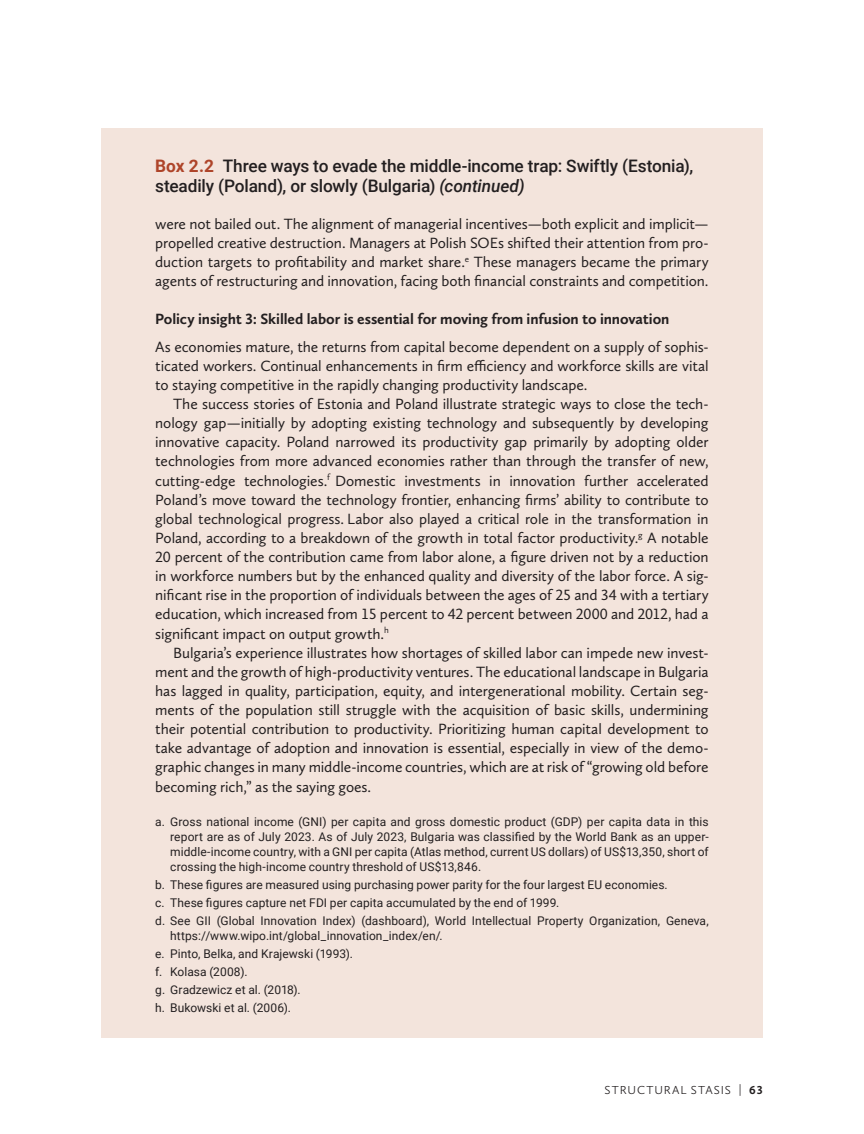
<style>
.page{position:relative;width:864px;height:1134px;background:#fff}
.page>*{position:absolute;margin:0;border:0;box-sizing:border-box;transform-origin:0 0}
.t1{font:500 17.25px/20.2px "Roboto";letter-spacing:-.01em;color:#231f20}
.t2{font:15.3px/19.2px "Calluna Sans";letter-spacing:-.01em;color:#231f20;text-align:justify}
.t3{font:700 15.3px "Calluna Sans";letter-spacing:-.005em;color:#231f20}
.t4{font:12px/18px "Roboto";letter-spacing:.005em;color:#231f20}
.t5{font:300 12px "Calluna Sans";letter-spacing:.08em;color:#231f20}
.s1{font-weight:700;color:#ae4429}
.s2{font-style:italic}
.s3{font-weight:700}
</style>
<div class="page">
<div style="left:101px;top:128px;width:662px;height:910px;background:#f3e4dc"></div>
<p class="t1" style="left:155px;top:155px;width:540px"><span class="s1">Box 2.2</span> Three ways to evade the middle-income trap: Swiftly (Estonia), steadily (Poland), or slowly (Bulgaria) <span class="s2">(continued)</span></p>
<p class="t2" style="left:155px;top:214px;width:555px">were not bailed out. The alignment of managerial incentives—both explicit and implicit— propelled creative destruction. Managers at Polish SOEs shifted their attention from pro&shy;duction targets to profitability and market share.<sup>e</sup> These managers became the primary agents of restructuring and innovation, facing both financial constraints and competition.</p>
<p class="t3" style="left:155px;top:309px;width:516px">Policy insight 3: Skilled labor is essential for moving from infusion to innovation</p>
<p class="t2" style="left:155px;top:337px;width:555px">As economies mature, the returns from capital become dependent on a supply of sophis&shy;ticated workers. Continual enhancements in firm efficiency and workforce skills are vital to staying competitive in the rapidly changing productivity landscape.</p>
<p class="t2" style="left:155px;top:394px;width:555px;text-indent:18px">The success stories of Estonia and Poland illustrate strategic ways to close the tech&shy;nology gap—initially by adopting existing technology and subsequently by developing innovative capacity. Poland narrowed its productivity gap primarily by adopting older technologies from more advanced economies rather than through the transfer of new, cutting-edge technologies.<sup>f</sup> Domestic investments in innovation further accelerated Poland’s move toward the technology frontier, enhancing firms’ ability to contribute to global technological progress. Labor also played a critical role in the transformation in Poland, according to a breakdown of the growth in total factor productivity.<sup>g</sup> A notable 20 percent of the contribution came from labor alone, a figure driven not by a reduction in workforce numbers but by the enhanced quality and diversity of the labor force. A sig&shy;nificant rise in the proportion of individuals between the ages of 25 and 34 with a tertiary education, which increased from 15 percent to 42 percent between 2000 and 2012, had a significant impact on output growth.<sup>h</sup></p>
<p class="t2" style="left:155px;top:643px;width:555px;text-indent:18px">Bulgaria’s experience illustrates how shortages of skilled labor can impede new invest&shy;ment and the growth of high-productivity ventures. The educational landscape in Bulgaria has lagged in quality, participation, equity, and intergenerational mobility. Certain seg&shy;ments of the population still struggle with the acquisition of basic skills, undermining their potential contribution to productivity. Prioritizing human capital development to take advantage of adoption and innovation is essential, especially in view of the demo&shy;graphic changes in many middle-income countries, which are at risk of “growing old before becoming rich,” as the saying goes.</p>
<p class="t4" style="left:170px;top:814px;width:540px;line-height:15px;text-align:justify;text-indent:-15px">a. Gross national income (GNI) per capita and gross domestic product (GDP) per capita data in this report are as of July 2023. As of July 2023, Bulgaria was classified by the World Bank as an upper&shy;middle-income country, with a GNI per capita (Atlas method, current US dollars) of US$13,350, short of crossing the high-income country threshold of US$13,846.</p>
<p class="t4" style="left:155px;top:875px;width:555px">b. These figures are measured using purchasing power parity for the four largest EU economies.<br>c. These figures capture net FDI per capita accumulated by the end of 1999.<br>d. See GII (Global Innovation Index) (dashboard), World Intellectual Property Organization, Geneva,</p>
<p class="t4" style="left:155px;top:926px;width:289px;text-indent:15px">https://www.wipo.int/global_innovation_index/en/. e. Pinto, Belka, and Krajewski (1993).<br>f. Kolasa (2008).<br>g. Gradzewicz et al. (2018).<br>h. Bukowski et al. (2006).</p>
<p class="t5" style="left:605px;top:1083px;width:160px">STRUCTURAL STASIS | <span class="s3">63</span></p>
</div>
